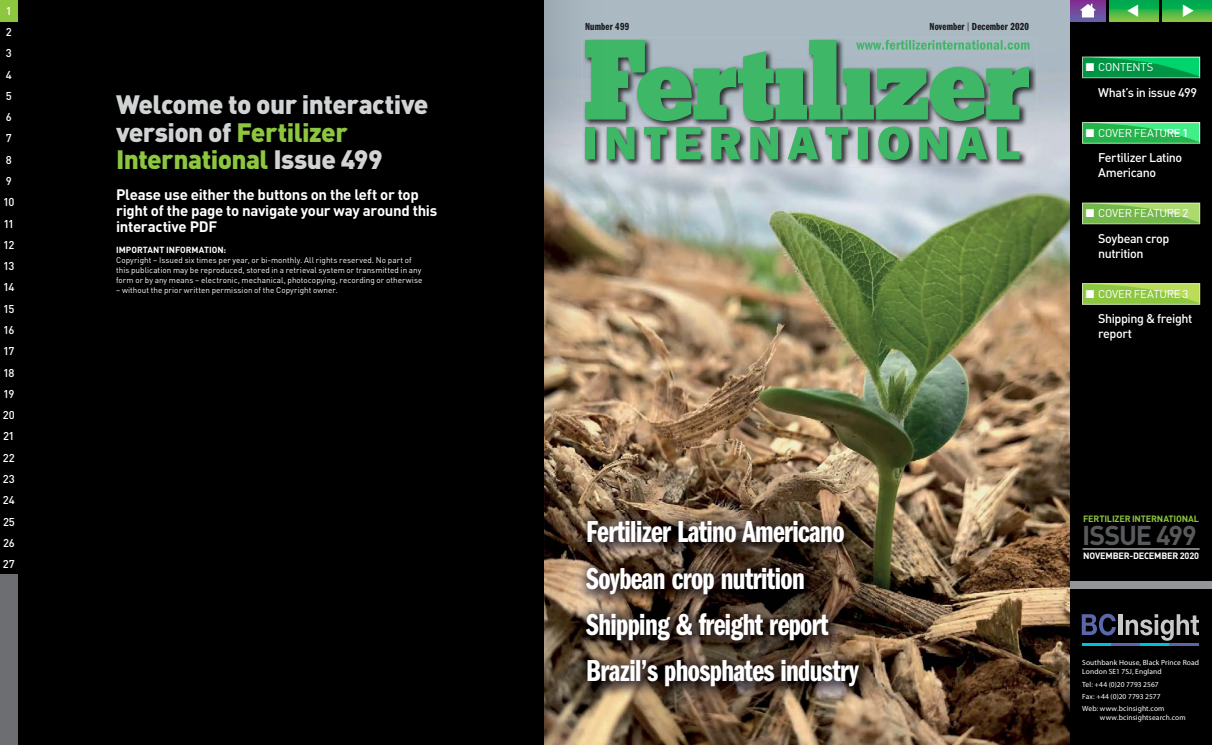
<style>
.page{position:relative;width:1212px;height:745px;background:#fff}
.page>*{position:absolute;margin:0;border:0;box-sizing:border-box;transform-origin:0 0}
.t1{font:31.38px/46.1px "Franklin Gothic Demi Cmpr";letter-spacing:-.02em;color:#fff}
.t2{font:700 26.88px "DIN";letter-spacing:-.04em;color:#58595b}
.t3{font:900 26.25px/27.5px "DIN";letter-spacing:-.025em;color:#d1d3d4}
.t4{font:700 15px/16.2px "DIN";letter-spacing:-.02em;color:#fff}
.t5{font:500 12.5px/15px "DIN";letter-spacing:-.035em;color:#fff}
.t6{font:11.25px "DIN";letter-spacing:-.02em;color:#fff}
.t7{font:500 11.25px/21.2px "DIN";letter-spacing:-.065em;color:#fff}
.t8{font:10.62px "Franklin Gothic Demi Cmpr";letter-spacing:.015em;color:#18171c}
.t9{font:700 9px "DIN";letter-spacing:-.02em;color:#8dc63f}
.t10{font:700 9px "DIN";letter-spacing:-.02em;color:#fff}
.t11{font:700 8.75px "DIN";color:#fff}
.t12{font:8.12px/10px "DIN";letter-spacing:.005em;color:#fff}
.t13{font:7.5px/12.2px "Myriad Pro";letter-spacing:.015em;color:#fff}
.s1{color:#8dc63f}
.s2{font-size:8.88px}
</style>
<div class="page">
<img style="left:605px;top:0;width:465px;height:744px">
<img style="left:605px;top:38px;width:431px;height:129px">
<svg style="left:605px;top:40px;width:424px;height:120px;background:#69ab86"></svg>
<img style="left:605px;top:510px;width:269px;height:191px">
<div style="left:18px;top:0;width:526px;height:744px;background:#000"></div>
<div style="left:0;top:21px;width:18px;height:22px;background:#000"></div>
<div style="left:0;top:43px;width:18px;height:21px;background:#000"></div>
<div style="left:0;top:64px;width:18px;height:21px;background:#000"></div>
<div style="left:0;top:85px;width:18px;height:21px;background:#000"></div>
<div style="left:0;top:106px;width:18px;height:22px;background:#000"></div>
<div style="left:0;top:128px;width:18px;height:21px;background:#000"></div>
<div style="left:0;top:149px;width:18px;height:21px;background:#000"></div>
<div style="left:0;top:170px;width:18px;height:21px;background:#000"></div>
<div style="left:0;top:191px;width:18px;height:22px;background:#000"></div>
<div style="left:0;top:213px;width:18px;height:21px;background:#000"></div>
<div style="left:0;top:234px;width:18px;height:21px;background:#000"></div>
<div style="left:0;top:255px;width:18px;height:21px;background:#000"></div>
<div style="left:0;top:276px;width:18px;height:22px;background:#000"></div>
<div style="left:0;top:298px;width:18px;height:21px;background:#000"></div>
<div style="left:0;top:319px;width:18px;height:21px;background:#000"></div>
<div style="left:0;top:340px;width:18px;height:21px;background:#000"></div>
<div style="left:0;top:361px;width:18px;height:22px;background:#000"></div>
<div style="left:0;top:383px;width:18px;height:21px;background:#000"></div>
<div style="left:0;top:404px;width:18px;height:21px;background:#000"></div>
<div style="left:0;top:425px;width:18px;height:21px;background:#000"></div>
<div style="left:0;top:446px;width:18px;height:22px;background:#000"></div>
<div style="left:0;top:468px;width:18px;height:21px;background:#000"></div>
<div style="left:0;top:489px;width:18px;height:21px;background:#000"></div>
<div style="left:0;top:510px;width:18px;height:21px;background:#000"></div>
<div style="left:0;top:531px;width:18px;height:22px;background:#000"></div>
<div style="left:0;top:553px;width:18px;height:21px;background:#000"></div>
<div style="left:0;top:574px;width:18px;height:21px;background:#6d6e71"></div>
<div style="left:0;top:595px;width:18px;height:22px;background:#6d6e71"></div>
<div style="left:0;top:617px;width:18px;height:21px;background:#6d6e71"></div>
<div style="left:0;top:638px;width:18px;height:21px;background:#6d6e71"></div>
<div style="left:0;top:659px;width:18px;height:21px;background:#6d6e71"></div>
<div style="left:0;top:680px;width:18px;height:22px;background:#6d6e71"></div>
<div style="left:0;top:702px;width:18px;height:21px;background:#6d6e71"></div>
<div style="left:0;top:723px;width:18px;height:21px;background:#6d6e71"></div>
<div style="left:0;top:0;width:18px;height:21px;background:#8dc63f"></div>
<div style="left:1070px;top:0;width:142px;height:744px;background:#000"></div>
<div style="left:1070px;top:581px;width:142px;height:7px;background:#939598"></div>
<svg style="left:1082px;top:613px;width:34px;height:22px"></svg>
<hr style="left:1118px;top:613px;width:4px;height:21px;background:#c7c8ca">
<svg style="left:1126px;top:614px;width:73px;height:26px"></svg>
<hr style="left:1082px;top:642px;width:29px;height:2px;background:#00bfdf">
<hr style="left:1111px;top:642px;width:29px;height:2px;background:#5c67ab">
<hr style="left:1140px;top:642px;width:30px;height:2px;background:#00bfdf">
<hr style="left:1169px;top:642px;width:30px;height:2px;background:#5c67ab">
<svg style="left:1109px;top:0;width:50px;height:21px"></svg>
<svg style="left:1162px;top:0;width:50px;height:21px"></svg>
<hr style="left:1082px;top:548px;width:117px;height:1px;background:#fff">
<svg style="left:1070px;top:0;width:36px;height:21px"></svg>
<svg style="left:1078px;top:0;width:17px;height:17px"></svg>
<div style="left:1082px;top:57px;width:118px;height:21px;background:#7eb288"></div>
<svg style="left:1082px;top:57px;width:118px;height:20px;background:#0aa956"></svg>
<div style="left:1082px;top:122px;width:118px;height:21px;background:#49bd64"></div>
<svg style="left:1082px;top:122px;width:118px;height:20px;background:#39c765"></svg>
<svg style="left:1082px;top:222px;width:118px;height:2px"></svg>
<svg style="left:1082px;top:203px;width:118px;height:19px;background:#89c35b"></svg>
<div style="left:1082px;top:283px;width:118px;height:21px;background:#99cb54"></div>
<svg style="left:1082px;top:283px;width:118px;height:20px;background:#9ecd4e"></svg>
<img style="left:544px;top:0;width:61px;height:744px">
<svg style="left:1128px;top:4px;width:10px;height:13px"></svg>
<svg style="left:1183px;top:4px;width:10px;height:13px"></svg>
<h3 class="t7" style="left:6px;top:-1px;width:7px">1</h3>
<h3 class="t7" style="left:3px;top:21px;width:13px">2<br>3<br>4<br>5<br>6<br>7<br>8<br>9<br>10<br>11<br>12<br>13<br>14<br>15<br>16<br>17<br>18<br>19<br>20<br>21<br>22<br>23<br>24<br>25<br>26<br>27</h3>
<h3 class="t3" style="left:116px;top:90px;width:314px">Welcome to our interactive version of <span class="s1">Fertilizer<br>International</span> Issue 499</h3>
<h3 class="t4" style="left:116px;top:185px;width:323px">Please use either the buttons on the left or top right of the page to navigate your way around this interactive PDF</h3>
<p class="t11" style="left:116px;top:244px;width:112px">IMPORTANT INFORMATION:</p>
<p class="t12" style="left:116px;top:254px;width:308px">Copyright – Issued six times per year, or bi-monthly. All rights reserved. No part of this publication may be reproduced, stored in a retrieval system or transmitted in any form or by any means – electronic, mechanical, photocopying, recording or otherwise</p>
<p class="t12" style="left:116px;top:284px;width:223px">– without the prior written permission of the Copyright owner.</p>
<h3 class="t8" style="left:585px;top:20px;width:46px">Number 499</h3>
<h3 class="t8" style="left:929px;top:20px;width:101px">November <span class="s2">|</span> December 2020</h3>
<h3 class="t6" style="left:1086px;top:60px;width:69px">■ CONTENTS</h3>
<h3 class="t5" style="left:1098px;top:84px;width:100px">What’s in issue 499</h3>
<h3 class="t6" style="left:1086px;top:125px;width:104px">■ COVER FEATURE 1</h3>
<h3 class="t5" style="left:1098px;top:149px;width:86px">Fertilizer Latino<br>Americano</h3>
<h3 class="t6" style="left:1086px;top:206px;width:104px">■ COVER FEATURE 2</h3>
<h3 class="t5" style="left:1098px;top:230px;width:73px">Soybean crop nutrition</h3>
<h3 class="t6" style="left:1086px;top:286px;width:104px">■ COVER FEATURE 3</h3>
<h3 class="t5" style="left:1098px;top:310px;width:96px">Shipping &amp; freight report</h3>
<h1 class="t1" style="left:586px;top:509px;width:274px">Fertilizer Latino Americano<br>Soybean crop nutrition<br>Shipping &amp; freight report<br>Brazil’s phosphates industry</h1>
<p class="t9" style="left:1083px;top:512px;width:118px">FERTILIZER INTERNATIONAL</p>
<h2 class="t2" style="left:1082px;top:517px;width:116px">ISSUE 499</h2>
<p class="t10" style="left:1083px;top:549px;width:117px">NOVEMBER-DECEMBER 2020</p>
<p class="t13" style="left:1082px;top:658px;width:118px;line-height:8.8px">Southbank House, Black Prince Road<br>London SE1 7SJ, England</p>
<p class="t13" style="left:1082px;top:677px;width:84px">Tel: +44 (0)20 7793 2567<br>Fax: +44 (0)20 7793 2577<br>Web: www.bcinsight.com</p>
<p class="t13" style="left:1100px;top:710px;width:87px">www.bcinsightsearch.com</p>
</div>
